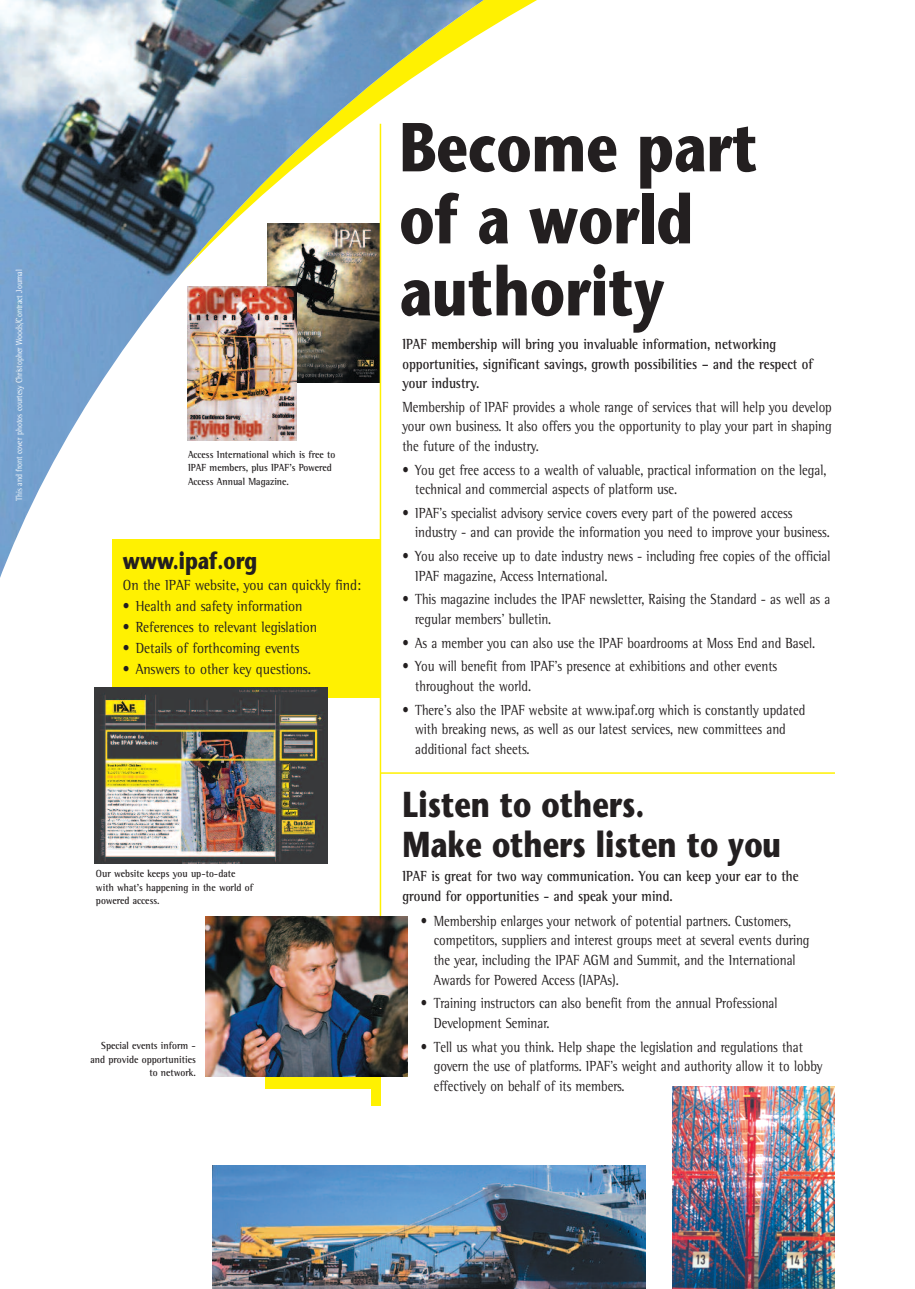
<style>
.page{position:relative;width:915px;height:1289px;background:#fff}
.page>*{position:absolute;margin:0;border:0;box-sizing:border-box;transform-origin:0 0}
.t1{font:700 69px/72px "Stone Sans";color:#231f20;scale:.8 1}
.t2{font:700 36px/40.5px "Stone Sans";color:#231f20;scale:.8 1}
.t3{font:700 24px "Stone Sans";color:#231f20;scale:.8 1}
.t4{font:15px/19.5px "Rotis Semi Serif Std";color:#231f20;scale:.85 1}
.t5{font:700 15px/19.5px "Rotis Semi Serif Std";color:#231f20;scale:.85 1}
.t6{font:15px "Rotis Semi Serif Std";color:#231f20;scale:.9 1}
.t7{font:700 10.5px/13.5px "Rotis Semi Serif Std";color:#231f20;scale:.9 1}
.t8{font:9px "Rotis Semi Serif Std";color:#fff;scale:.85 1}
</style>
<div class="page">
<img style="left:0;top:0;width:484px;height:578px">
<hr style="left:380px;top:772px;width:454px;height:1px;background:#fff101">
<img style="left:267px;top:223px;width:112px;height:159px">
<img style="left:187px;top:286px;width:109px;height:154px">
<div style="left:113px;top:538px;width:267px;height:159px;background:#fff101"></div>
<img style="left:672px;top:1086px;width:161px;height:202px">
<div style="left:265px;top:1072px;width:113px;height:16px;background:#fff101"></div>
<div style="left:371px;top:1072px;width:9px;height:33px;background:#fff101"></div>
<img style="left:95px;top:687px;width:232px;height:176px">
<img style="left:212px;top:1165px;width:433px;height:123px">
<hr style="left:379px;top:124px;width:2px;height:939px;background:#fff101">
<img style="left:205px;top:916px;width:202px;height:160px">
<p class="t8" style="left:16px;top:501px;width:274px;rotate:-90deg">This and front cover photos courtesy Christopher Woods/Contract Journal</p>
<p class="t7" style="left:188px;top:448px;width:165px">Access International which is free to<br>IPAF members, plus IPAF’s Powered<br>Access Annual Magazine.</p>
<h3 class="t3" style="left:123px;top:551px;width:169px">www.ipaf.org</h3>
<p class="t6" style="left:123px;top:580px;width:266px">On the IPAF website, you can quickly find:</p>
<p class="t6" style="left:123px;top:601px;width:201px">• Health and safety information</p>
<p class="t6" style="left:123px;top:622px;width:217px">• References to relevant legislation</p>
<p class="t6" style="left:123px;top:643px;width:198px">• Details of forthcoming events</p>
<p class="t6" style="left:123px;top:664px;width:210px">• Answers to other key questions.</p>
<p class="t7" style="left:96px;top:868px;width:176px">Our website keeps you up-to-date with what's happening in the world of powered access.</p>
<p class="t7" style="left:90px;top:1039px;width:118px;text-align:right">Special events inform - and provide opportunities to network.</p>
<h1 class="t1" style="left:399px;top:119px;width:449px">Become part of a world authority</h1>
<p class="t5" style="left:402px;top:335px;width:484px">IPAF membership will bring you invaluable information, networking opportunities, significant savings, growth possibilities – and the respect of your industry.</p>
<p class="t4" style="left:402px;top:398px;width:506px;text-align:justify">Membership of IPAF provides a whole range of services that will help you develop your own business. It also offers you the opportunity to play your part in shaping the future of the industry.</p>
<p class="t4" style="left:415px;top:461px;width:485px;text-indent:-13px">• You get free access to a wealth of valuable, practical information on the legal, technical and commercial aspects of platform use.</p>
<p class="t4" style="left:415px;top:504px;width:489px;text-indent:-13px">• IPAF’s specialist advisory service covers every part of the powered access industry - and can provide the information you need to improve your business.</p>
<p class="t4" style="left:415px;top:547px;width:490px;text-indent:-13px">• You also receive up to date industry news - including free copies of the official<br>IPAF magazine, Access International.</p>
<p class="t4" style="left:415px;top:591px;width:490px;text-indent:-13px">• This magazine includes the IPAF newsletter, Raising the Standard - as well as a regular members’ bulletin.</p>
<p class="t4" style="left:402px;top:634px;width:487px">• As a member you can also use the IPAF boardrooms at Moss End and Basel.</p>
<p class="t4" style="left:415px;top:658px;width:427px;text-indent:-13px">• You will benefit from IPAF's presence at exhibitions and other events throughout the world.</p>
<p class="t4" style="left:415px;top:701px;width:460px;text-indent:-13px">• There's also the IPAF website at www.ipaf.org which is constantly updated with breaking news, as well as our latest services, new committees and additional fact sheets.</p>
<h2 class="t2" style="left:402px;top:787px;width:475px">Listen to others.<br>Make others listen to you</h2>
<p class="t5" style="left:402px;top:867px;width:467px">IPAF is great for two way communication. You can keep your ear to the ground for opportunities - and speak your mind.</p>
<p class="t4" style="left:433px;top:912px;width:443px;text-indent:-13px">• Membership enlarges your network of potential partners. Customers, competitors, suppliers and interest groups meet at several events during the year, including the IPAF AGM and Summit, and the International Awards for Powered Access (IAPAs).</p>
<p class="t4" style="left:433px;top:994px;width:406px;text-indent:-13px">• Training instructors can also benefit from the annual Professional<br>Development Seminar.</p>
<p class="t4" style="left:433px;top:1038px;width:458px;text-indent:-13px">• Tell us what you think. Help shape the legislation and regulations that govern the use of platforms. IPAF’s weight and authority allow it to lobby effectively on behalf of its members.</p>
</div>
